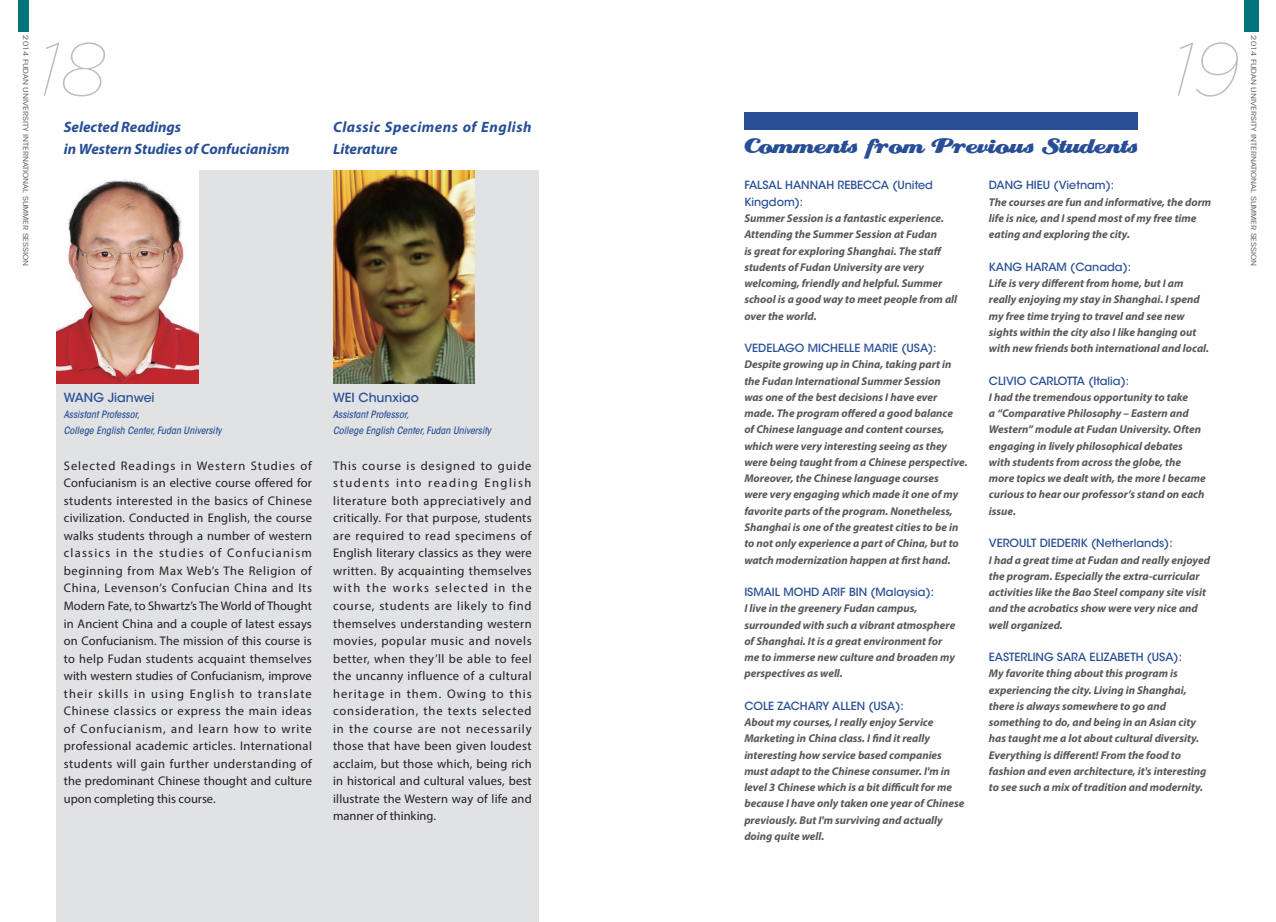
<style>
.page{position:relative;width:1276px;height:922px;background:#fff}
.page>*{position:absolute;margin:0;border:0;box-sizing:border-box;transform-origin:0 0}
.t1{font:italic 100 75px "Gotham";color:#bcbdc0}
.t2{font:25px "Creampuff";color:#274e96}
.t3{font:italic 700 15px/22.5px "Myriad Pro";color:#274e96}
.t4{font:italic 700 15px/22.5px "Myriad Pro";letter-spacing:.035em;color:#274e96}
.t5{font:12.5px/17.5px "Myriad Pro";letter-spacing:.005em;color:#231f20;text-align:justify}
.t6{font:500 12.5px "ITC Avant Garde Std";color:#274e96}
.t7{font:italic 700 11.25px/16.2px "Myriad Pro";color:#57585a}
.t8{font:500 11.25px/16.2px "ITC Avant Garde Std";color:#274e96}
.t9{font:italic 500 condensed 10px/16.2px "ITC Avant Garde Std";color:#274e96}
.t10{font:condensed 7px "ITC Avant Garde Std";color:#57585a;scale:1.43 1}
</style>
<div class="page">
<div style="left:18px;top:0;width:10px;height:32px;background:#01757b"></div>
<div style="left:1244px;top:0;width:14px;height:32px;background:#01757b"></div>
<div style="left:57px;top:170px;width:482px;height:751px;background:#e1e2e4"></div>
<div style="left:744px;top:112px;width:393px;height:18px;background:#274e96"></div>
<img style="left:57px;top:170px;width:141px;height:213px">
<img style="left:333px;top:170px;width:142px;height:213px">
<p class="t10" style="left:30px;top:35px;width:163px;rotate:90deg">2014 FUDAN UNIVERSITY INTERNATIONAL SUMMER SESSION</p>
<p class="t10" style="left:1258px;top:35px;width:163px;rotate:90deg">2014 FUDAN UNIVERSITY INTERNATIONAL SUMMER SESSION</p>
<h1 class="t1" style="left:36px;top:23px;width:72px">18</h1>
<h1 class="t1" style="left:1170px;top:23px;width:72px">19</h1>
<h3 class="t3" style="left:64px;top:115px;width:227px">Selected Readings<br>in Western Studies of Confucianism</h3>
<h3 class="t4" style="left:333px;top:115px;width:200px">Classic Specimens of English<br>Literature</h3>
<h2 class="t2" style="left:744px;top:133px;width:395px">Comments from Previous Students</h2>
<p class="t8" style="left:989px;top:177px;width:127px">DANG HIEU (Vietnam):</p>
<p class="t7" style="left:989px;top:193px;width:224px">The courses are fun and informative, the dorm life is nice, and I spend most of my free time eating and exploring the city.</p>
<p class="t8" style="left:989px;top:258px;width:144px">KANG HARAM (Canada):</p>
<p class="t7" style="left:989px;top:275px;width:222px">Life is very different from home, but I am really enjoying my stay in Shanghai. I spend my free time trying to travel and see new sights within the city also I like hanging out with new friends both international and local.</p>
<p class="t8" style="left:989px;top:372px;width:142px">CLIVIO CARLOTTA (Italia):</p>
<p class="t7" style="left:989px;top:388px;width:218px">I had the tremendous opportunity to take<br>a “Comparative Philosophy – Eastern and Western” module at Fudan University. Often engaging in lively philosophical debates with students from across the globe, the more topics we dealt with, the more I became curious to hear our professor’s stand on each issue.</p>
<p class="t8" style="left:989px;top:535px;width:185px">VEROULT DIEDERIK (Netherlands):</p>
<p class="t7" style="left:989px;top:551px;width:223px">I had a great time at Fudan and really enjoyed the program. Especially the extra-curricular activities like the Bao Steel company site visit and the acrobatics show were very nice and well organized.</p>
<p class="t8" style="left:989px;top:648px;width:195px">EASTERLING SARA ELIZABETH (USA):</p>
<p class="t7" style="left:989px;top:665px;width:219px">My favorite thing about this program is experiencing the city. Living in Shanghai, there is always somewhere to go and something to do, and being in an Asian city has taught me a lot about cultural diversity.<br>Everything is different! From the food to fashion and even architecture, it's interesting to see such a mix of tradition and modernity.</p>
<p class="t8" style="left:744px;top:177px;width:190px">FALSAL HANNAH REBECCA (United<br>Kingdom):</p>
<p class="t7" style="left:744px;top:210px;width:214px">Summer Session is a fantastic experience.<br>Attending the Summer Session at Fudan<br>is great for exploring Shanghai. The staff students of Fudan University are very welcoming, friendly and helpful. Summer school is a good way to meet people from all over the world.</p>
<p class="t8" style="left:744px;top:340px;width:194px">VEDELAGO MICHELLE MARIE (USA):</p>
<p class="t7" style="left:744px;top:356px;width:225px">Despite growing up in China, taking part in the Fudan International Summer Session<br>was one of the best decisions I have ever made. The program offered a good balance<br>of Chinese language and content courses, which were very interesting seeing as they were being taught from a Chinese perspective.<br>Moreover, the Chinese language courses<br>were very engaging which made it one of my favorite parts of the program. Nonetheless, Shanghai is one of the greatest cities to be in to not only experience a part of China, but to watch modernization happen at first hand.</p>
<p class="t8" style="left:744px;top:583px;width:191px">ISMAIL MOHD ARIF BIN (Malaysia):</p>
<p class="t7" style="left:744px;top:600px;width:213px">I live in the greenery Fudan campus, surrounded with such a vibrant atmosphere of Shanghai. It is a great environment for me to immerse new culture and broaden my perspectives as well.</p>
<p class="t8" style="left:744px;top:697px;width:161px">COLE ZACHARY ALLEN (USA):</p>
<p class="t7" style="left:744px;top:713px;width:222px">About my courses, I really enjoy Service Marketing in China class. I find it really interesting how service based companies must adapt to the Chinese consumer. I'm in level 3 Chinese which is a bit difficult for me because I have only taken one year of Chinese previously. But I'm surviving and actually doing quite well.</p>
<p class="t6" style="left:64px;top:390px;width:92px">WANG Jianwei</p>
<p class="t9" style="left:64px;top:406px;width:159px">Assistant Professor,<br>College English Center, Fudan University</p>
<p class="t5" style="left:64px;top:456px;width:250px">Selected Readings in Western Studies of Confucianism is an elective course offered for students interested in the basics of Chinese civilization. Conducted in English, the course walks students through a number of western classics in the studies of Confucianism beginning from Max Web’s The Religion of China, Levenson’s Confucian China and Its Modern Fate, to Shwartz’s The World of Thought in Ancient China and a couple of latest essays on Confucianism. The mission of this course is to help Fudan students acquaint themselves with western studies of Confucianism, improve their skills in using English to translate Chinese classics or express the main ideas of Confucianism, and learn how to write professional academic articles. International students will gain further understanding of the predominant Chinese thought and culture upon completing this course.</p>
<p class="t6" style="left:333px;top:390px;width:87px">WEI Chunxiao</p>
<p class="t9" style="left:333px;top:406px;width:159px">Assistant Professor,<br>College English Center, Fudan University</p>
<p class="t5" style="left:333px;top:456px;width:200px">This course is designed to guide students into reading English literature both appreciatively and critically. For that purpose, students are required to read specimens of English literary classics as they were written. By acquainting themselves with the works selected in the course, students are likely to find themselves understanding western movies, popular music and novels better, when they’ll be able to feel the uncanny influence of a cultural heritage in them. Owing to this consideration, the texts selected in the course are not necessarily those that have been given loudest acclaim, but those which, being rich in historical and cultural values, best illustrate the Western way of life and manner of thinking.</p>
</div>
